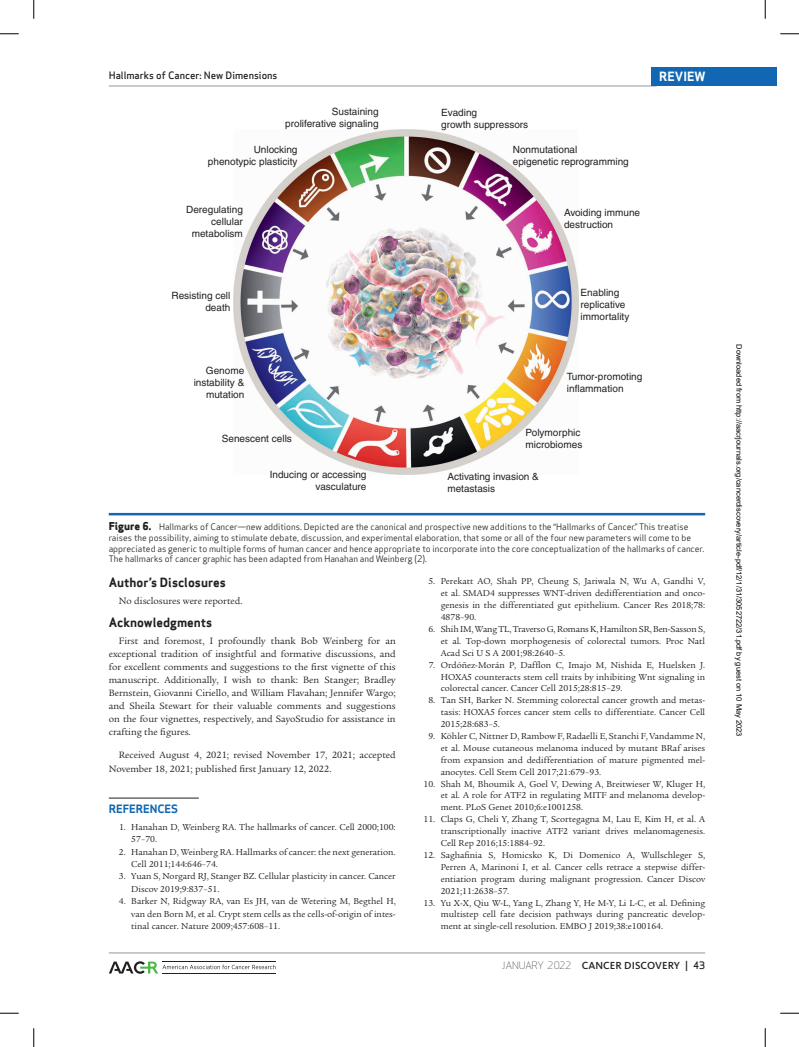
<style>
.page{position:relative;width:799px;height:1047px;background:#fff}
.page>*{position:absolute;margin:0;border:0;box-sizing:border-box;transform-origin:0 0}
.t1{font:700 12.5px "Apex Sans";color:#231f20}
.t2{font:700 12.5px "Apex Sans";color:#fff}
.t3{font:700 11.25px "Apex Sans";color:#1167b3}
.t4{font:500 10.62px "Kievit OT";letter-spacing:.01em;color:#231f20}
.t5{font:10px/13.1px "Legacy Serif Std";color:#231f20;text-align:justify}
.t6{font:10px/12px "Helvetica";color:#231f20}
.t7{font:500 10px "Apex Sans";color:#231f20}
.t8{font:9.38px/11.9px "Legacy Serif Std";color:#231f20;text-align:justify}
.t9{font:8.75px/10.6px "Apex Sans";letter-spacing:-.005em;color:#231f20}
.t10{font:7.5px "Arial";color:#000}
.s1{font-weight:800;font-size:10.62px}
.s2{font-family:"Apex Sans";font-weight:300;font-size:10px}
.s3{font-family:"Apex Sans";font-size:10px}
</style>
<div class="page">
<hr style="left:109px;top:952px;width:596px;height:1px;background:#939598">
<svg style="left:109px;top:961px;width:166px;height:12px"></svg>
<hr style="left:162px;top:961px;width:114px;height:1px;background:#231f20">
<hr style="left:162px;top:973px;width:114px;height:1px;background:#231f20">
<hr style="left:109px;top:86px;width:547px;height:1px;background:#939598">
<div style="left:651px;top:68px;width:125px;height:18px;background:#1167b3"></div>
<hr style="left:109px;top:797px;width:90px;height:1px;background:#231f20">
<img style="left:233px;top:129px;width:345px;height:345px">
<hr style="left:109px;top:513px;width:596px;height:2px;background:#1167b3">
<svg style="left:764px;top:0;width:1px;height:19px"></svg>
<svg style="left:764px;top:1028px;width:1px;height:18px"></svg>
<svg style="left:0;top:33px;width:19px;height:1px"></svg>
<svg style="left:780px;top:33px;width:19px;height:1px"></svg>
<svg style="left:0;top:1012px;width:19px;height:1px"></svg>
<svg style="left:780px;top:1012px;width:19px;height:1px"></svg>
<svg style="left:33px;top:0;width:1px;height:19px"></svg>
<svg style="left:33px;top:1028px;width:1px;height:18px"></svg>
<svg style="left:765px;top:0;width:1px;height:19px"></svg>
<svg style="left:765px;top:1028px;width:1px;height:18px"></svg>
<p class="t7" style="left:109px;top:67px;width:170px">Hallmarks of Cancer: New Dimensions</p>
<h1 class="t2" style="left:659px;top:69px;width:48px">REVIEW</h1>
<p class="t6" style="left:285px;top:105px;width:95px;text-align:right">Sustaining proliferative signaling</p>
<p class="t6" style="left:208px;top:143px;width:91px;text-align:right">Unlocking phenotypic plasticity</p>
<p class="t6" style="left:186px;top:203px;width:58px;text-align:right">Deregulating cellular metabolism</p>
<p class="t6" style="left:171px;top:289px;width:60px;text-align:right">Resisting cell death</p>
<p class="t6" style="left:441px;top:107px;width:88px">Evading<br>growth suppressors</p>
<p class="t6" style="left:513px;top:143px;width:117px">Nonmutational<br>epigenetic reprogramming</p>
<p class="t6" style="left:564px;top:206px;width:78px">Avoiding immune destruction</p>
<p class="t6" style="left:580px;top:286px;width:50px">Enabling replicative immortality</p>
<p class="t6" style="left:194px;top:364px;width:52px;text-align:right">Genome instability &amp; mutation</p>
<p class="t6" style="left:222px;top:432px;width:72px">Senescent cells</p>
<p class="t6" style="left:270px;top:468px;width:98px;text-align:right">Inducing or accessing vasculature</p>
<p class="t6" style="left:447px;top:470px;width:93px">Activating invasion &amp; metastasis</p>
<p class="t6" style="left:567px;top:371px;width:77px">Tumor-promoting inflammation</p>
<p class="t6" style="left:525px;top:426px;width:58px">Polymorphic microbiomes</p>
<p class="t9" style="left:109px;top:521px;width:597px"><span class="s1">Figure 6.</span> Hallmarks of Cancer—new additions. Depicted are the canonical and prospective new additions to the “Hallmarks of Cancer.” This treatise raises the possibility, aiming to stimulate debate, discussion, and experimental elaboration, that some or all of the four new parameters will come to be appreciated as generic to multiple forms of human cancer and hence appropriate to incorporate into the core conceptualization of the hallmarks of cancer.<br>The hallmarks of cancer graphic has been adapted from Hanahan and Weinberg (2).</p>
<h1 class="t1" style="left:109px;top:574px;width:119px">Author’s Disclosures</h1>
<p class="t5" style="left:119px;top:594px;width:125px">No disclosures were reported.</p>
<h1 class="t1" style="left:109px;top:614px;width:105px">Acknowledgments</h1>
<p class="t5" style="left:109px;top:634px;width:288px;text-indent:10px">First and foremost, I profoundly thank Bob Weinberg for an exceptional tradition of insightful and formative discussions, and for excellent comments and suggestions to the first vignette of this manuscript. Additionally, I wish to thank: Ben Stanger; Bradley Bernstein, Giovanni Ciriello, and William Flavahan; Jennifer Wargo; and Sheila Stewart for their valuable comments and suggestions on the four vignettes, respectively, and SayoStudio for assistance in crafting the figures.</p>
<p class="t5" style="left:109px;top:748px;width:288px;text-indent:10px">Received August 4, 2021; revised November 17, 2021; accepted<br>November 18, 2021; published first January 12, 2022.</p>
<p class="t3" style="left:109px;top:801px;width:71px">REFERENCES</p>
<p class="t8" style="left:131px;top:820px;width:266px;line-height:12.5px;text-indent:-12px">1. Hanahan D, Weinberg RA. The hallmarks of cancer. Cell 2000;100:<br>57–70.</p>
<p class="t8" style="left:131px;top:845px;width:266px;line-height:12.5px;text-indent:-12px">2. Hanahan D, Weinberg RA. Hallmarks of cancer: the next generation.<br>Cell 2011;144:646–74.</p>
<p class="t8" style="left:131px;top:870px;width:266px;line-height:12.5px;text-indent:-12px">3. Yuan S, Norgard RJ, Stanger BZ. Cellular plasticity in cancer. Cancer<br>Discov 2019;9:837–51.</p>
<p class="t8" style="left:131px;top:895px;width:266px;line-height:12.5px;text-indent:-12px">4. Barker N, Ridgway RA, van Es JH, van de Wetering M, Begthel H, van den Born M, et al. Crypt stem cells as the cells-of-origin of intes&shy;tinal cancer. Nature 2009;457:608–11.</p>
<p class="t8" style="left:441px;top:575px;width:266px;text-indent:-12px">5. Perekatt AO, Shah PP, Cheung S, Jariwala N, Wu A, Gandhi V, et al. SMAD4 suppresses WNT-driven dedifferentiation and onco&shy;genesis in the differentiated gut epithelium. Cancer Res 2018;78:<br>4878–90.</p>
<p class="t8" style="left:441px;top:623px;width:266px;text-indent:-12px">6. Shih IM, Wang TL, Traverso G, Romans K, Hamilton SR, Ben-Sasson S, et al. Top-down morphogenesis of colorectal tumors. Proc Natl Acad Sci U S A 2001;98:2640–5.</p>
<p class="t8" style="left:441px;top:658px;width:266px;text-indent:-12px">7. Ordóñez-Morán P, Dafflon C, Imajo M, Nishida E, Huelsken J.<br>HOXA5 counteracts stem cell traits by inhibiting Wnt signaling in colorectal cancer. Cancer Cell 2015;28:815–29.</p>
<p class="t8" style="left:441px;top:694px;width:266px;text-indent:-12px">8. Tan SH, Barker N. Stemming colorectal cancer growth and metas&shy;tasis: HOXA5 forces cancer stem cells to differentiate. Cancer Cell 2015;28:683–5.</p>
<p class="t8" style="left:441px;top:730px;width:266px;text-indent:-12px">9. Köhler C, Nittner D, Rambow F, Radaelli E, Stanchi F, Vandamme N, et al. Mouse cutaneous melanoma induced by mutant BRaf arises from expansion and dedifferentiation of mature pigmented mel&shy;anocytes. Cell Stem Cell 2017;21:679–93.</p>
<p class="t8" style="left:441px;top:777px;width:266px;text-indent:-17px">10. Shah M, Bhoumik A, Goel V, Dewing A, Breitwieser W, Kluger H, et al. A role for ATF2 in regulating MITF and melanoma develop&shy;ment. PLoS Genet 2010;6:e1001258.</p>
<p class="t8" style="left:441px;top:813px;width:266px;text-indent:-17px">11. Claps G, Cheli Y, Zhang T, Scortegagna M, Lau E, Kim H, et al. A transcriptionally inactive ATF2 variant drives melanomagenesis.<br>Cell Rep 2016;15:1884–92.</p>
<p class="t8" style="left:441px;top:849px;width:266px;text-indent:-17px">12. Saghafinia S, Homicsko K, Di Domenico A, Wullschleger S, Perren A, Marinoni I, et al. Cancer cells retrace a stepwise differ&shy;entiation program during malignant progression. Cancer Discov 2021;11:2638–57.</p>
<p class="t8" style="left:441px;top:896px;width:266px;text-indent:-17px">13. Yu X-X, Qiu W-L, Yang L, Zhang Y, He M-Y, Li L-C, et al. Defining multistep cell fate decision pathways during pancreatic develop&shy;ment at single-cell resolution. EMBO J 2019;38:e100164.</p>
<p class="t4" style="left:502px;top:958px;width:205px"><span class="s2">JANUARY 2022</span> CANCER DISCOVERY <span class="s3">| 43</span></p>
<p class="t10" style="left:742px;top:344px;width:394px;rotate:90deg">Downloaded from http://aacrjournals.org/cancerdiscovery/article-pdf/12/1/31/3052722/31.pdf by guest on 10 May 2023</p>
</div>
